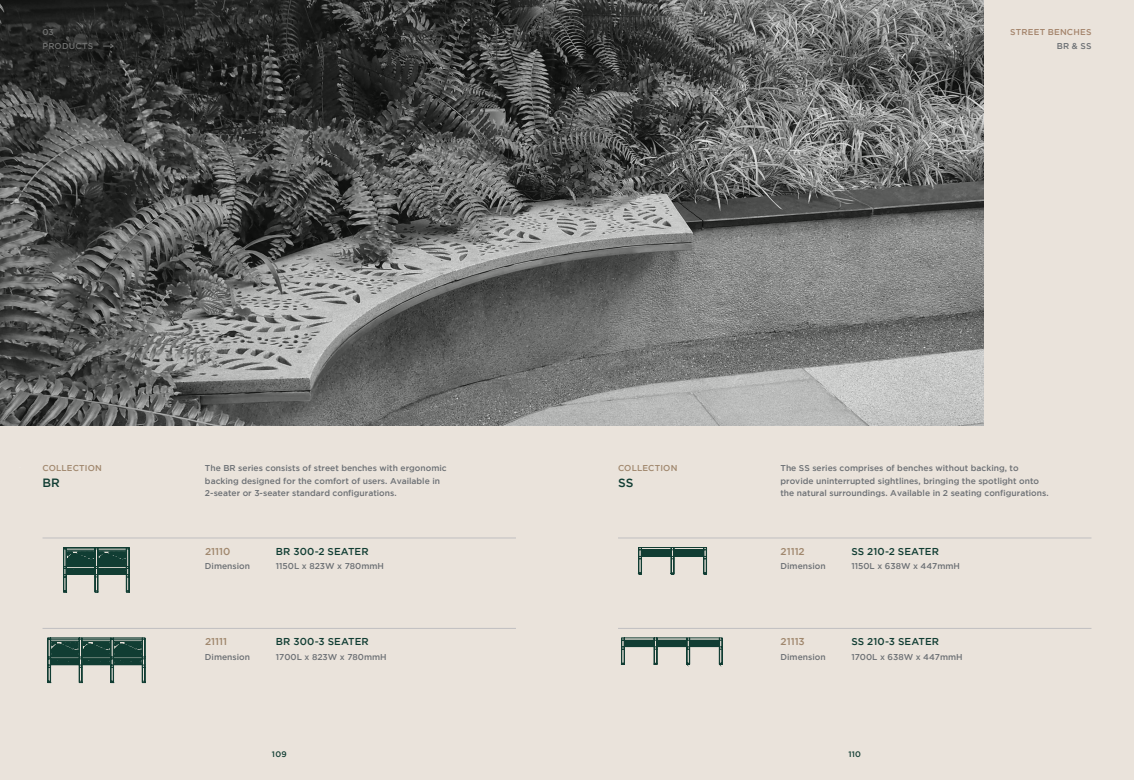
<style>
.page{position:relative;width:1134px;height:780px;background:#fff}
.page>*{position:absolute;margin:0;border:0;box-sizing:border-box;transform-origin:0 0}
.Collection_Header{font:500 12px "Gotham";color:#113d33}
.Collection_Header_Bo{font:500 10px "Gotham";letter-spacing:.01em;color:#113d33}
.Collection_Header_Bo-2{font:500 10px "Gotham";letter-spacing:.005em;color:#a0876d}
.Body_Highlight{font:500 8.5px/12.5px "Gotham";color:#6d7175}
.t1{font:500 8.5px "Gotham";letter-spacing:.015em;color:#a0876d}
.t2{font:500 8.5px "Gotham";letter-spacing:.025em;color:#a4846b}
.Body_Highlight-2{font:500 8.5px "Gotham";letter-spacing:.02em;color:#6d7175}
.t3{font:500 8px "Gotham";letter-spacing:.03em;color:#113d33}
</style>
<div class="page">
<div style="left:0;top:0;width:567px;height:780px;background:#eae3db"></div>
<div style="left:567px;top:0;width:567px;height:780px;background:#eae3db"></div>
<hr style="left:43px;top:537px;width:473px;height:1px;background:#c0bfc1">
<hr style="left:618px;top:537px;width:473px;height:1px;background:#c0bfc1">
<hr style="left:43px;top:628px;width:473px;height:1px;background:#c0bfc1">
<hr style="left:618px;top:628px;width:473px;height:1px;background:#c0bfc1">
<svg style="left:638px;top:547px;width:69px;height:27px"></svg>
<svg style="left:621px;top:637px;width:101px;height:27px"></svg>
<svg style="left:63px;top:547px;width:66px;height:45px"></svg>
<svg style="left:47px;top:637px;width:98px;height:45px"></svg>
<svg style="left:0;top:0;width:984px;height:425px;background:#646564"></svg>
<p class="Body_Highlight" style="left:43px;top:25px;width:13px">03</p>
<p class="Body_Highlight-2" style="left:43px;top:41px;width:52px">PRODUCTS</p>
<p class="t2" style="left:1010px;top:27px;width:83px">STREET BENCHES</p>
<p class="Body_Highlight" style="left:1057px;top:39px;width:36px">BR &amp; SS</p>
<p class="t1" style="left:43px;top:463px;width:61px">COLLECTION</p>
<p class="Collection_Header" style="left:43px;top:476px;width:19px">BR</p>
<p class="Body_Highlight" style="left:205px;top:462px;width:243px">The BR series consists of street benches with ergonomic backing designed for the comfort of users. Available in<br>2-seater or 3-seater standard configurations.</p>
<p class="t1" style="left:618px;top:463px;width:61px">COLLECTION</p>
<p class="Collection_Header" style="left:618px;top:476px;width:17px">SS</p>
<p class="Body_Highlight" style="left:780px;top:462px;width:270px">The SS series comprises of benches without backing, to provide uninterrupted sightlines, bringing the spotlight onto the natural surroundings. Available in 2 seating configurations.</p>
<p class="Collection_Header_Bo-2" style="left:205px;top:545px;width:27px">21110</p>
<p class="Collection_Header_Bo" style="left:276px;top:545px;width:94px">BR 300-2 SEATER</p>
<p class="Collection_Header_Bo-2" style="left:780px;top:545px;width:26px">21112</p>
<p class="Collection_Header_Bo" style="left:851px;top:545px;width:89px">SS 210-2 SEATER</p>
<p class="Body_Highlight" style="left:205px;top:560px;width:47px">Dimension</p>
<p class="Body_Highlight" style="left:276px;top:560px;width:110px">1150L x 823W x 780mmH</p>
<p class="Body_Highlight" style="left:780px;top:560px;width:47px">Dimension</p>
<p class="Body_Highlight" style="left:851px;top:560px;width:110px">1150L x 638W x 447mmH</p>
<p class="Collection_Header_Bo-2" style="left:205px;top:636px;width:24px">21111</p>
<p class="Collection_Header_Bo" style="left:276px;top:636px;width:94px">BR 300-3 SEATER</p>
<p class="Collection_Header_Bo-2" style="left:780px;top:636px;width:26px">21113</p>
<p class="Collection_Header_Bo" style="left:851px;top:636px;width:89px">SS 210-3 SEATER</p>
<p class="Body_Highlight" style="left:205px;top:650px;width:47px">Dimension</p>
<p class="Body_Highlight" style="left:276px;top:650px;width:112px">1700L x 823W x 780mmH</p>
<p class="Body_Highlight" style="left:780px;top:650px;width:47px">Dimension</p>
<p class="Body_Highlight" style="left:851px;top:650px;width:113px">1700L x 638W x 447mmH</p>
<p class="t3" style="left:272px;top:749px;width:16px">109</p>
<p class="t3" style="left:848px;top:749px;width:14px">110</p>
</div>
